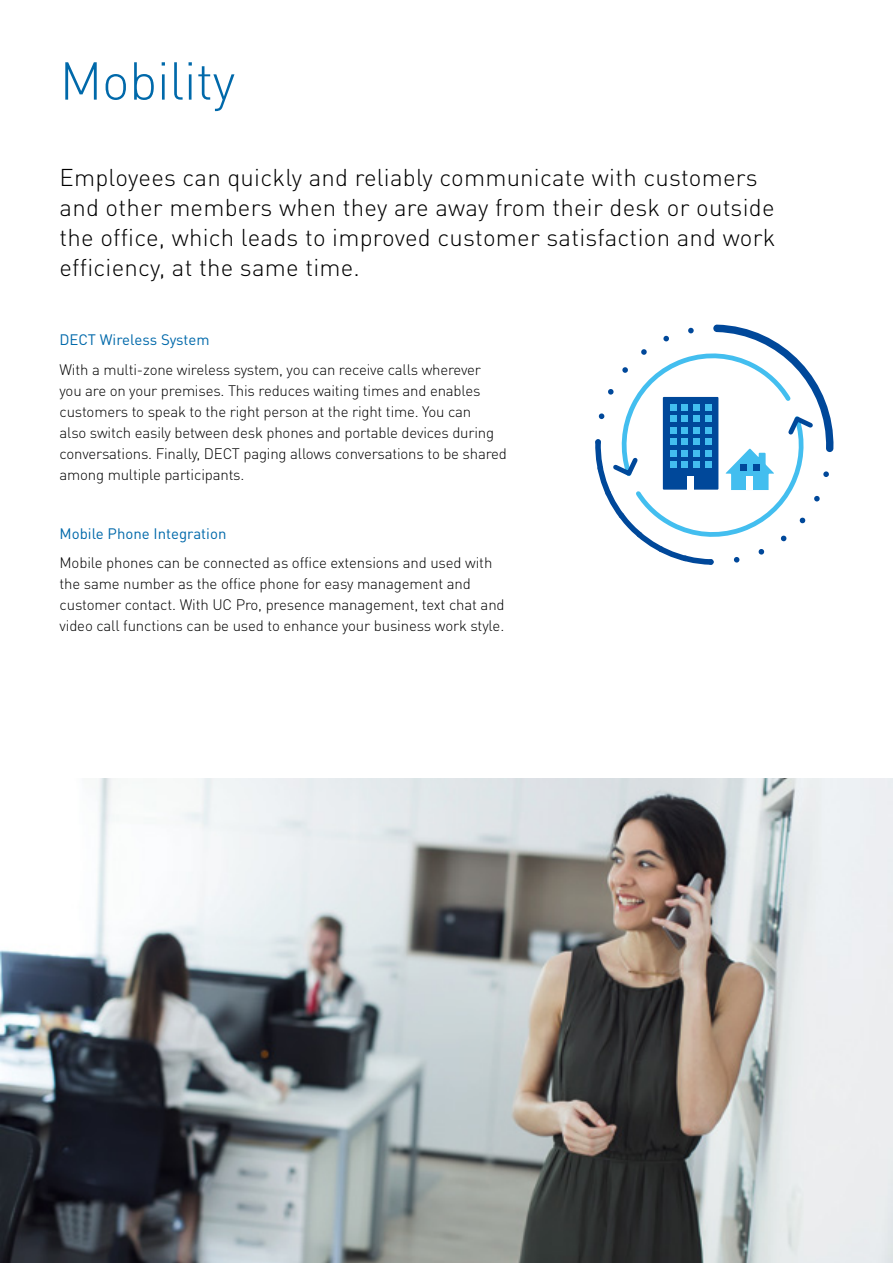
<style>
.page{position:relative;width:893px;height:1263px;background:#fff}
.page>*{position:absolute;margin:0;border:0;box-sizing:border-box;transform-origin:0 0}
.t1{font:300 52.5px "DIN Pro";letter-spacing:-.01em;color:#0069aa}
.t2{font:300 24px/30px "DIN Pro";letter-spacing:.01em;color:#000}
.t3{font:300 15px/21px "DIN Pro";letter-spacing:-.01em;color:#000}
.t4{font:15px "DIN Pro";color:#0069aa}
</style>
<div class="page">
<svg style="left:595px;top:324px;width:239px;height:241px"></svg>
<img style="left:0;top:778px;width:893px;height:485px">
<h1 class="t1" style="left:60px;top:40px;width:177px">Mobility</h1>
<h2 class="t2" style="left:60px;top:160px;width:717px">Employees can quickly and reliably communicate with customers and other members when they are away from their desk or outside the office, which leads to improved customer satisfaction and work efficiency, at the same time.</h2>
<p class="t4" style="left:60px;top:328px;width:152px">DECT Wireless System</p>
<p class="t3" style="left:60px;top:357px;width:449px">With a multi-zone wireless system, you can receive calls wherever<br>you are on your premises. This reduces waiting times and enables customers to speak to the right person at the right time. You can<br>also switch easily between desk phones and portable devices during conversations. Finally, DECT paging allows conversations to be shared among multiple participants.</p>
<p class="t4" style="left:60px;top:521px;width:168px">Mobile Phone Integration</p>
<p class="t3" style="left:60px;top:551px;width:447px">Mobile phones can be connected as office extensions and used with the same number as the office phone for easy management and customer contact. With UC Pro, presence management, text chat and video call functions can be used to enhance your business work style.</p>
</div>
